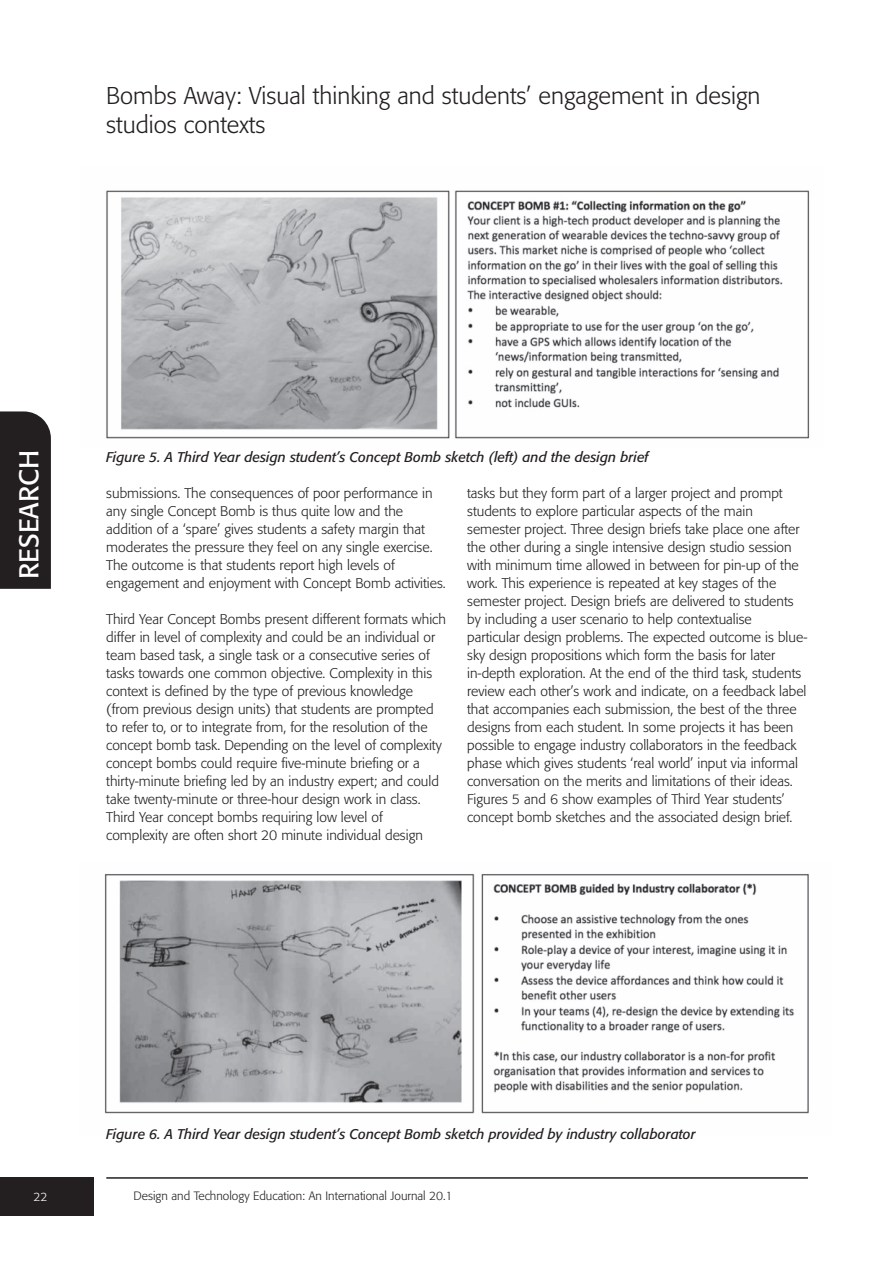
<style>
.page{position:relative;width:893px;height:1263px;background:#fff}
.page>*{position:absolute;margin:0;border:0;box-sizing:border-box;transform-origin:0 0}
.t1{font:27px "Formata";color:#fff}
.t2{font:300 24px/28.5px "Formata";color:#231f20}
.t3{font:300 13.95px/18px "Formata";color:#231f20}
.t4{font:italic 13.95px "Formata";color:#231f20}
.t5{font:300 12px "Formata";color:#231f20}
.t6{font:300 12px "Formata";color:#fff}
</style>
<div class="page">
<div style="left:0;top:1178px;width:94px;height:38px;background:#231f20"></div>
<hr style="left:106px;top:1177px;width:702px;height:2px;background:#231f20">
<div style="left:0;top:411px;width:51px;height:178px;background:#231f20"></div>
<img style="left:106px;top:190px;width:704px;height:249px">
<img style="left:104px;top:874px;width:705px;height:240px">
<h2 class="t2" style="left:106px;top:83px;width:656px">Bombs Away: Visual thinking and students’ engagement in design studios contexts</h2>
<h1 class="t1" style="left:18px;top:579px;width:131px;rotate:-90deg">RESEARCH</h1>
<p class="t4" style="left:106px;top:451px;width:544px">Figure 5. A Third Year design student’s Concept Bomb sketch (left) and the design brief</p>
<p class="t3" style="left:106px;top:485px;width:341px">submissions. The consequences of poor performance in any single Concept Bomb is thus quite low and the addition of a ‘spare’ gives students a safety margin that moderates the pressure they feel on any single exercise.<br>The outcome is that students report high levels of engagement and enjoyment with Concept Bomb activities.</p>
<p class="t3" style="left:106px;top:611px;width:341px">Third Year Concept Bombs present different formats which differ in level of complexity and could be an individual or team based task, a single task or a consecutive series of tasks towards one common objective. Complexity in this context is defined by the type of previous knowledge (from previous design units) that students are prompted to refer to, or to integrate from, for the resolution of the concept bomb task. Depending on the level of complexity concept bombs could require five-minute briefing or a thirty-minute briefing led by an industry expert; and could take twenty-minute or three-hour design work in class.<br>Third Year concept bombs requiring low level of complexity are often short 20 minute individual design</p>
<p class="t3" style="left:467px;top:485px;width:342px">tasks but they form part of a larger project and prompt students to explore particular aspects of the main semester project. Three design briefs take place one after the other during a single intensive design studio session with minimum time allowed in between for pin-up of the work. This experience is repeated at key stages of the semester project. Design briefs are delivered to students by including a user scenario to help contextualise particular design problems. The expected outcome is blue&shy;sky design propositions which form the basis for later in-depth exploration. At the end of the third task, students review each other’s work and indicate, on a feedback label that accompanies each submission, the best of the three designs from each student. In some projects it has been possible to engage industry collaborators in the feedback phase which gives students ‘real world’ input via informal conversation on the merits and limitations of their ideas.<br>Figures 5 and 6 show examples of Third Year students’ concept bomb sketches and the associated design brief.</p>
<p class="t6" style="left:34px;top:1191px;width:15px">22</p>
<p class="t4" style="left:106px;top:1128px;width:591px">Figure 6. A Third Year design student’s Concept Bomb sketch provided by industry collaborator</p>
<p class="t5" style="left:134px;top:1191px;width:320px">Design and Technology Education: An International Journal 20.1</p>
</div>
